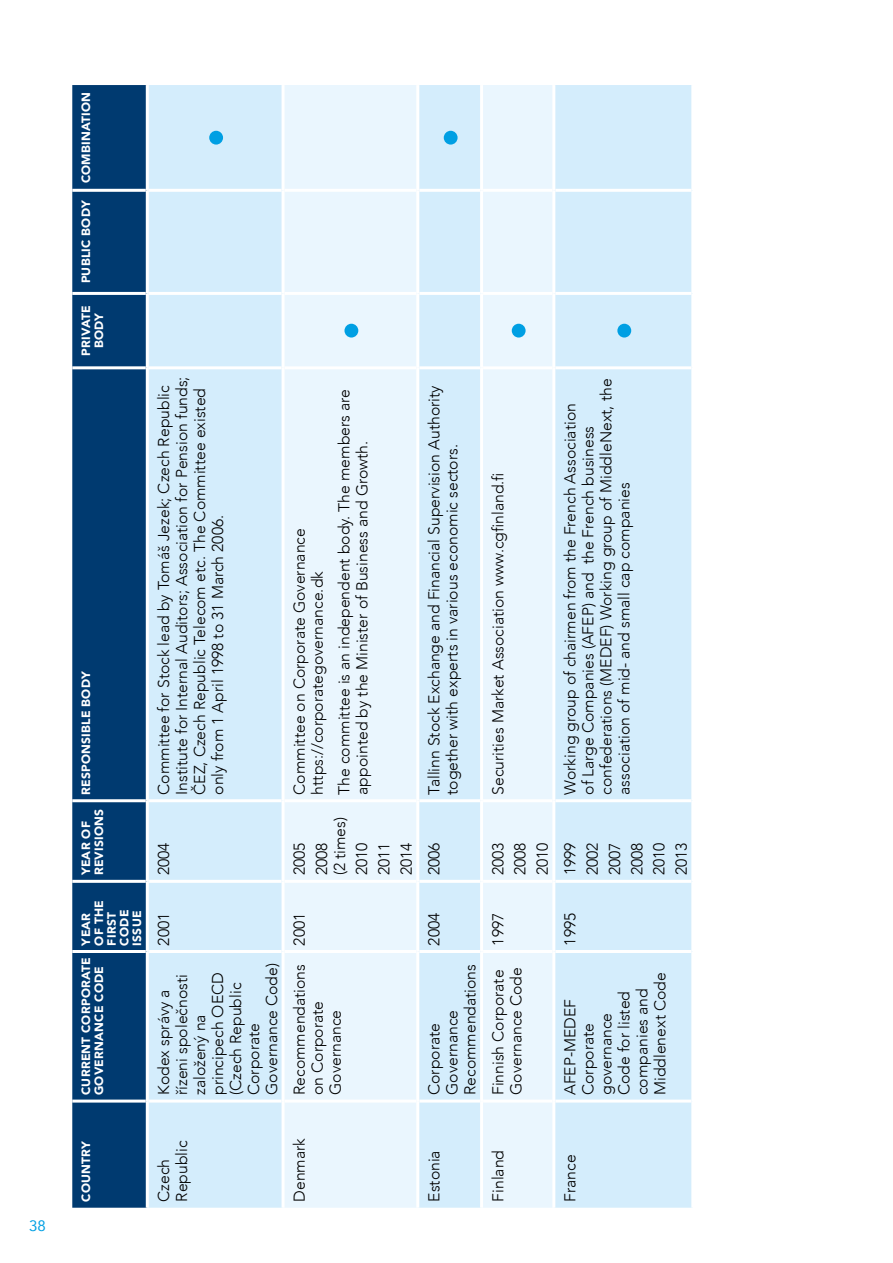
<style>
.page{position:relative;width:893px;height:1263px;background:#fff}
.page>*{position:absolute;margin:0;border:0;box-sizing:border-box;transform-origin:0 0}
.t1{font:300 15.75px/18px "Avenir";color:#000}
.t2{font:15px "Avenir";color:#009fe3}
.t3{font:900 12px/12.8px "Avenir";letter-spacing:.02em;color:#fff}
</style>
<div class="page">
<div style="left:72px;top:85px;width:74px;height:1123px;background:#003a70"></div>
<div style="left:149px;top:85px;width:542px;height:1123px;background:#d4edfc"></div>
<svg style="left:285px;top:85px;width:267px;height:1123px;background:#e4f3fd"></svg>
<hr style="left:72px;top:1099px;width:74px;height:3px;background:#fff">
<hr style="left:72px;top:950px;width:74px;height:3px;background:#fff">
<hr style="left:72px;top:880px;width:74px;height:3px;background:#fff">
<hr style="left:72px;top:799px;width:74px;height:3px;background:#fff">
<hr style="left:72px;top:366px;width:74px;height:3px;background:#fff">
<hr style="left:72px;top:292px;width:74px;height:3px;background:#fff">
<hr style="left:72px;top:189px;width:74px;height:3px;background:#fff">
<hr style="left:149px;top:1099px;width:133px;height:3px;background:#fff">
<hr style="left:149px;top:950px;width:133px;height:3px;background:#fff">
<hr style="left:149px;top:880px;width:133px;height:3px;background:#fff">
<hr style="left:149px;top:799px;width:133px;height:3px;background:#fff">
<hr style="left:149px;top:366px;width:133px;height:3px;background:#fff">
<hr style="left:149px;top:292px;width:133px;height:3px;background:#fff">
<hr style="left:149px;top:189px;width:133px;height:3px;background:#fff">
<hr style="left:282px;top:1101px;width:3px;height:107px;background:#fff">
<hr style="left:282px;top:951px;width:3px;height:150px;background:#fff">
<hr style="left:285px;top:1099px;width:131px;height:3px;background:#fff">
<hr style="left:282px;top:881px;width:3px;height:70px;background:#fff">
<hr style="left:285px;top:950px;width:131px;height:3px;background:#fff">
<hr style="left:282px;top:801px;width:3px;height:80px;background:#fff">
<hr style="left:285px;top:880px;width:131px;height:3px;background:#fff">
<hr style="left:282px;top:368px;width:3px;height:433px;background:#fff">
<hr style="left:285px;top:799px;width:131px;height:3px;background:#fff">
<hr style="left:282px;top:293px;width:3px;height:75px;background:#fff">
<hr style="left:285px;top:366px;width:131px;height:3px;background:#fff">
<hr style="left:282px;top:190px;width:3px;height:103px;background:#fff">
<hr style="left:285px;top:292px;width:131px;height:3px;background:#fff">
<hr style="left:282px;top:85px;width:3px;height:105px;background:#fff">
<hr style="left:285px;top:189px;width:131px;height:3px;background:#fff">
<hr style="left:416px;top:1101px;width:3px;height:107px;background:#fff">
<hr style="left:416px;top:951px;width:3px;height:150px;background:#fff">
<hr style="left:419px;top:1099px;width:61px;height:3px;background:#fff">
<hr style="left:416px;top:881px;width:3px;height:70px;background:#fff">
<hr style="left:419px;top:950px;width:61px;height:3px;background:#fff">
<hr style="left:416px;top:801px;width:3px;height:80px;background:#fff">
<hr style="left:419px;top:880px;width:61px;height:3px;background:#fff">
<hr style="left:416px;top:368px;width:3px;height:433px;background:#fff">
<hr style="left:419px;top:799px;width:61px;height:3px;background:#fff">
<hr style="left:416px;top:293px;width:3px;height:75px;background:#fff">
<hr style="left:419px;top:366px;width:61px;height:3px;background:#fff">
<hr style="left:416px;top:190px;width:3px;height:103px;background:#fff">
<hr style="left:419px;top:292px;width:61px;height:3px;background:#fff">
<hr style="left:416px;top:85px;width:3px;height:105px;background:#fff">
<hr style="left:419px;top:189px;width:61px;height:3px;background:#fff">
<hr style="left:480px;top:1101px;width:3px;height:107px;background:#fff">
<hr style="left:480px;top:951px;width:3px;height:150px;background:#fff">
<hr style="left:483px;top:1099px;width:69px;height:3px;background:#fff">
<hr style="left:480px;top:881px;width:3px;height:70px;background:#fff">
<hr style="left:483px;top:950px;width:69px;height:3px;background:#fff">
<hr style="left:480px;top:801px;width:3px;height:80px;background:#fff">
<hr style="left:483px;top:880px;width:69px;height:3px;background:#fff">
<hr style="left:480px;top:368px;width:3px;height:433px;background:#fff">
<hr style="left:483px;top:799px;width:69px;height:3px;background:#fff">
<hr style="left:480px;top:293px;width:3px;height:75px;background:#fff">
<hr style="left:483px;top:366px;width:69px;height:3px;background:#fff">
<hr style="left:480px;top:190px;width:3px;height:103px;background:#fff">
<hr style="left:483px;top:292px;width:69px;height:3px;background:#fff">
<hr style="left:480px;top:85px;width:3px;height:105px;background:#fff">
<hr style="left:483px;top:189px;width:69px;height:3px;background:#fff">
<hr style="left:552px;top:1101px;width:3px;height:107px;background:#fff">
<hr style="left:552px;top:951px;width:3px;height:150px;background:#fff">
<hr style="left:555px;top:1099px;width:136px;height:3px;background:#fff">
<hr style="left:552px;top:881px;width:3px;height:70px;background:#fff">
<hr style="left:555px;top:950px;width:136px;height:3px;background:#fff">
<hr style="left:552px;top:801px;width:3px;height:80px;background:#fff">
<hr style="left:555px;top:880px;width:136px;height:3px;background:#fff">
<hr style="left:552px;top:368px;width:3px;height:433px;background:#fff">
<hr style="left:555px;top:799px;width:136px;height:3px;background:#fff">
<hr style="left:552px;top:293px;width:3px;height:75px;background:#fff">
<hr style="left:555px;top:366px;width:136px;height:3px;background:#fff">
<hr style="left:552px;top:190px;width:3px;height:103px;background:#fff">
<hr style="left:555px;top:292px;width:136px;height:3px;background:#fff">
<hr style="left:552px;top:85px;width:3px;height:105px;background:#fff">
<hr style="left:555px;top:189px;width:136px;height:3px;background:#fff">
<svg style="left:81px;top:1140px;width:10px;height:62px"></svg>
<div style="left:81px;top:957px;width:23px;height:138px;background:#003a70"></div>
<div style="left:81px;top:900px;width:61px;height:46px;background:#003a70"></div>
<div style="left:81px;top:809px;width:23px;height:67px;background:#003a70"></div>
<svg style="left:81px;top:670px;width:10px;height:125px"></svg>
<svg style="left:81px;top:305px;width:23px;height:51px"></svg>
<svg style="left:81px;top:199px;width:10px;height:84px"></svg>
<svg style="left:81px;top:92px;width:10px;height:92px"></svg>
<div style="left:209px;top:131px;width:14px;height:14px;background:#009fe3;border-radius:50%"></div>
<div style="left:344px;top:324px;width:14px;height:13px;background:#009fe3;border-radius:50%"></div>
<div style="left:444px;top:131px;width:14px;height:14px;background:#009fe3;border-radius:50%"></div>
<div style="left:512px;top:324px;width:14px;height:13px;background:#009fe3;border-radius:50%"></div>
<div style="left:617px;top:324px;width:14px;height:13px;background:#009fe3;border-radius:50%"></div>
<p class="t2" style="left:29px;top:1213px;width:18px">38</p>
<p class="t3" style="left:79px;top:183px;width:93px;rotate:-90deg">COMBINATION</p>
<p class="t3" style="left:79px;top:283px;width:85px;rotate:-90deg">PUBLIC BODY</p>
<p class="t3" style="left:79px;top:356px;width:52px;text-align:center;rotate:-90deg">PRIVATE<br>BODY</p>
<p class="t3" style="left:79px;top:795px;width:126px;rotate:-90deg">RESPONSIBLE BODY</p>
<p class="t3" style="left:79px;top:875px;width:68px;rotate:-90deg">YEAR OF<br>REVISIONS</p>
<p class="t3" style="left:79px;top:945px;width:47px;rotate:-90deg">YEAR<br>OF THE<br>FIRST<br>CODE<br>ISSUE</p>
<p class="t3" style="left:79px;top:1095px;width:139px;rotate:-90deg">CURRENT CORPORATE<br>GOVERNANCE CODE</p>
<p class="t1" style="left:155px;top:795px;width:420px;rotate:-90deg">Committee for Stock lead by Tomáš Jezek; Czech Republic Institute for Internal Auditors; Association for Pension funds; ČEZ, Czech Republic Telecom etc. The Committee existed only from 1 April 1998 to 31 March 2006.</p>
<p class="t1" style="left:155px;top:875px;width:34px;rotate:-90deg">2004</p>
<p class="t1" style="left:290px;top:795px;width:268px;rotate:-90deg">Committee on Corporate Governance https://corporategovernance.dk</p>
<p class="t1" style="left:335px;top:795px;width:407px;rotate:-90deg">The committee is an independent body. The members are appointed by the Minister of Business and Growth.</p>
<p class="t1" style="left:329px;top:875px;width:60px;line-height:22.2px;rotate:-90deg">(2 times)<br>2010<br>2011<br>2014</p>
<p class="t1" style="left:288px;top:875px;width:34px;line-height:22.2px;rotate:-90deg">2005<br>2008</p>
<p class="t1" style="left:155px;top:945px;width:34px;rotate:-90deg">2001</p>
<p class="t1" style="left:155px;top:1095px;width:133px;rotate:-90deg">Kodex správy a řízeni společnosti založený na principech OECD (Czech Republic<br>Corporate<br>Governance Code)</p>
<p class="t1" style="left:290px;top:945px;width:34px;rotate:-90deg">2001</p>
<p class="t1" style="left:290px;top:1095px;width:133px;rotate:-90deg">Recommendations on Corporate<br>Governance</p>
<p class="t1" style="left:425px;top:795px;width:411px;rotate:-90deg">Tallinn Stock Exchange and Financial Supervision Authority together with experts in various economic sectors.</p>
<p class="t1" style="left:489px;top:795px;width:324px;rotate:-90deg">Securities Market Association www.cgfinland.fi</p>
<p class="t1" style="left:561px;top:795px;width:418px;rotate:-90deg">Working group of chairmen from the French Association<br>of Large Companies (AFEP) and the French business confederations (MEDEF) Working group of MiddleNext, the association of mid- and small cap companies</p>
<p class="t1" style="left:425px;top:875px;width:34px;rotate:-90deg">2006</p>
<p class="t1" style="left:487px;top:875px;width:34px;line-height:22.2px;text-align:justify;rotate:-90deg">2003<br>2008<br>2010</p>
<p class="t1" style="left:559px;top:875px;width:34px;line-height:22.2px;text-align:justify;rotate:-90deg">1999<br>2002<br>2007<br>2008<br>2010<br>2013</p>
<p class="t1" style="left:425px;top:945px;width:34px;rotate:-90deg">2004</p>
<p class="t1" style="left:489px;top:945px;width:34px;rotate:-90deg">1997</p>
<p class="t1" style="left:561px;top:945px;width:34px;rotate:-90deg">1995</p>
<p class="t1" style="left:425px;top:1095px;width:133px;rotate:-90deg">Corporate<br>Governance<br>Recommendations</p>
<p class="t1" style="left:489px;top:1095px;width:129px;rotate:-90deg">Finnish Corporate<br>Governance Code</p>
<p class="t1" style="left:561px;top:1095px;width:124px;rotate:-90deg">AFEP-MEDEF<br>Corporate governance<br>Code for listed companies and<br>Middlenext Code</p>
<p class="t3" style="left:79px;top:1202px;width:62px;rotate:-90deg">COUNTRY</p>
<p class="t1" style="left:155px;top:1202px;width:63px;rotate:-90deg">Czech<br>Republic</p>
<p class="t1" style="left:290px;top:1202px;width:65px;rotate:-90deg">Denmark</p>
<p class="t1" style="left:425px;top:1202px;width:53px;rotate:-90deg">Estonia</p>
<p class="t1" style="left:489px;top:1202px;width:53px;rotate:-90deg">Finland</p>
<p class="t1" style="left:561px;top:1202px;width:49px;rotate:-90deg">France</p>
</div>
